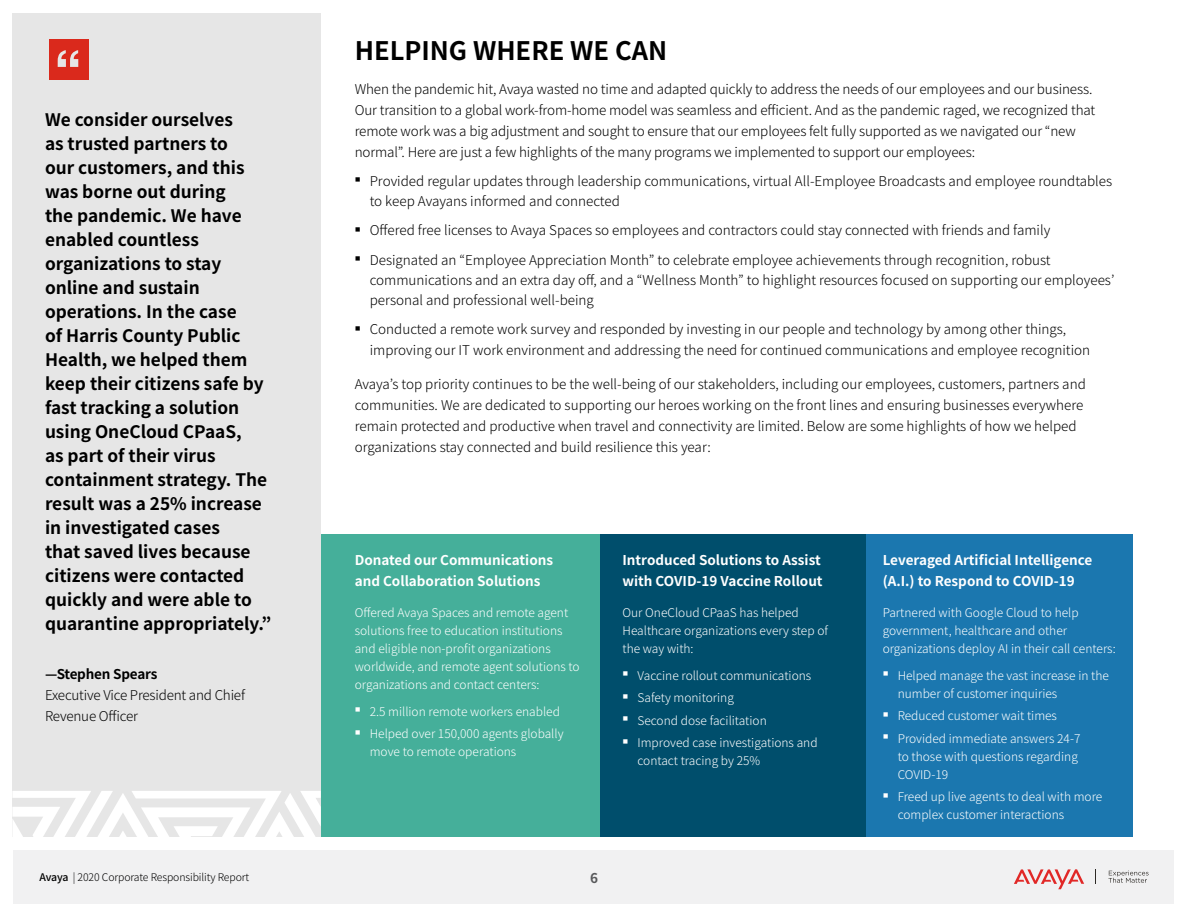
<style>
.page{position:relative;width:1188px;height:918px;background:#fff}
.page>*{position:absolute;margin:0;border:0;box-sizing:border-box;transform-origin:0 0}
.t1{font:700 25.5px "Noto Sans JP";color:#000}
.t2{font:700 17.25px/24px "Noto Sans JP";color:#000}
.t3{font:300 13.5px/21px "Noto Sans JP";color:#000}
.t4{font:700 13.5px/21px "Noto Sans JP";color:#fff}
.t5{font:700 13.5px "Noto Sans JP";letter-spacing:-.015em;color:#000}
.t6{font:700 13.5px "Noto Sans JP";color:#58595b}
.t7{font:300 12px/18px "Noto Sans JP";color:#fff}
.t8{font:300 10.5px "Noto Sans JP";letter-spacing:-.01em;color:#000}
.s1{font-size:12px}
.s2{font-weight:500}
</style>
<div class="page">
<div style="left:14px;top:850px;width:1160px;height:54px;background:#f1f1f2"></div>
<svg style="left:1014px;top:869px;width:70px;height:20px"></svg>
<svg style="left:1108px;top:871px;width:41px;height:12px"></svg>
<div style="left:321px;top:534px;width:280px;height:303px;background:#45af9a"></div>
<div style="left:601px;top:534px;width:266px;height:303px;background:#004e6c"></div>
<div style="left:866px;top:534px;width:266px;height:303px;background:#1b77af"></div>
<div style="left:12px;top:14px;width:309px;height:823px;background:#e6e6e6"></div>
<svg style="left:12px;top:791px;width:309px;height:46px"></svg>
<div style="left:49px;top:39px;width:39px;height:41px;background:#da291c"></div>
<svg style="left:58px;top:50px;width:20px;height:17px"></svg>
<p class="t2" style="left:45px;top:108px;width:228px">We consider ourselves<br>as trusted partners to<br>our customers, and this was borne out during<br>the pandemic. We have enabled countless organizations to stay online and sustain operations. In the case<br>of Harris County Public<br>Health, we helped them keep their citizens safe by fast tracking a solution using OneCloud CPaaS,<br>as part of their virus containment strategy. The result was a 25% increase in investigated cases<br>that saved lives because citizens were contacted quickly and were able to quarantine appropriately.”</p>
<p class="t5" style="left:45px;top:666px;width:114px">—Stephen Spears</p>
<p class="t3" style="left:45px;top:685px;width:202px">Executive Vice President and Chief<br>Revenue Officer</p>
<h1 class="t1" style="left:355px;top:36px;width:314px">HELPING WHERE WE CAN</h1>
<p class="t3" style="left:355px;top:79px;width:742px">When the pandemic hit, Avaya wasted no time and adapted quickly to address the needs of our employees and our business.<br>Our transition to a global work-from-home model was seamless and efficient. And as the pandemic raged, we recognized that remote work was a big adjustment and sought to ensure that our employees felt fully supported as we navigated our “new normal”. Here are just a few highlights of the many programs we implemented to support our employees:</p>
<p class="t3" style="left:370px;top:171px;width:744px;line-height:20.2px;text-indent:-15px"><span class="s1">￭</span> Provided regular updates through leadership communications, virtual All-Employee Broadcasts and employee roundtables to keep Avayans informed and connected</p>
<p class="t3" style="left:355px;top:216px;width:698px;line-height:29.2px"><span class="s1">￭</span> Offered free licenses to Avaya Spaces so employees and contractors could stay connected with friends and family<span class="s1">￭</span> Designated an “Employee Appreciation Month” to celebrate employee achievements through recognition, robust</p>
<p class="t3" style="left:370px;top:270px;width:746px;line-height:20.2px">communications and an extra day off, and a “Wellness Month” to highlight resources focused on supporting our employees’ personal and professional well-being</p>
<p class="t3" style="left:370px;top:320px;width:722px;line-height:20.2px;text-indent:-15px"><span class="s1">￭</span> Conducted a remote work survey and responded by investing in our people and technology by among other things, improving our IT work environment and addressing the need for continued communications and employee recognition</p>
<p class="t3" style="left:355px;top:374px;width:733px">Avaya’s top priority continues to be the well-being of our stakeholders, including our employees, customers, partners and communities. We are dedicated to supporting our heroes working on the front lines and ensuring businesses everywhere remain protected and productive when travel and connectivity are limited. Below are some highlights of how we helped organizations stay connected and build resilience this year:</p>
<p class="t4" style="left:355px;top:549px;width:200px">Donated our Communications and Collaboration Solutions</p>
<p class="t7" style="left:355px;top:603px;width:227px">Offered Avaya Spaces and remote agent solutions free to education institutions and eligible non-profit organizations worldwide, and remote agent solutions to organizations and contact centers:</p>
<p class="t7" style="left:355px;top:700px;width:210px;line-height:22.5px">￭ 2.5 million remote workers enabled￭ Helped over 150,000 agents globally</p>
<p class="t7" style="left:370px;top:743px;width:148px">move to remote operations</p>
<p class="t4" style="left:622px;top:549px;width:202px">Introduced Solutions to Assist with COVID-19 Vaccine Rollout</p>
<p class="t7" style="left:622px;top:603px;width:207px">Our OneCloud CPaaS has helped<br>Healthcare organizations every step of the way with:</p>
<p class="t7" style="left:622px;top:664px;width:197px;line-height:22.5px">￭ Vaccine rollout communications￭ Safety monitoring<br>￭ Second dose facilitation<br>￭ Improved case investigations and</p>
<p class="t7" style="left:638px;top:752px;width:124px">contact tracing by 25%</p>
<p class="t4" style="left:883px;top:549px;width:211px">Leveraged Artificial Intelligence (A.I.) to Respond to COVID-19</p>
<p class="t7" style="left:883px;top:603px;width:235px">Partnered with Google Cloud to help government, healthcare and other organizations deploy AI in their call centers:</p>
<p class="t7" style="left:898px;top:666px;width:213px;text-indent:-15px">￭ Helped manage the vast increase in the number of customer inquiries</p>
<p class="t7" style="left:883px;top:705px;width:199px;line-height:22.5px">￭ Reduced customer wait times<br>￭ Provided immediate answers 24-7</p>
<p class="t7" style="left:898px;top:747px;width:182px">to those with questions regarding<br>COVID-19</p>
<p class="t7" style="left:898px;top:788px;width:206px;text-indent:-15px">￭ Freed up live agents to deal with more complex customer interactions</p>
<p class="t8" style="left:39px;top:871px;width:211px"><span class="s2">Avaya</span> | 2020 Corporate Responsibility Report</p>
<p class="t6" style="left:590px;top:870px;width:9px">6</p>
</div>
